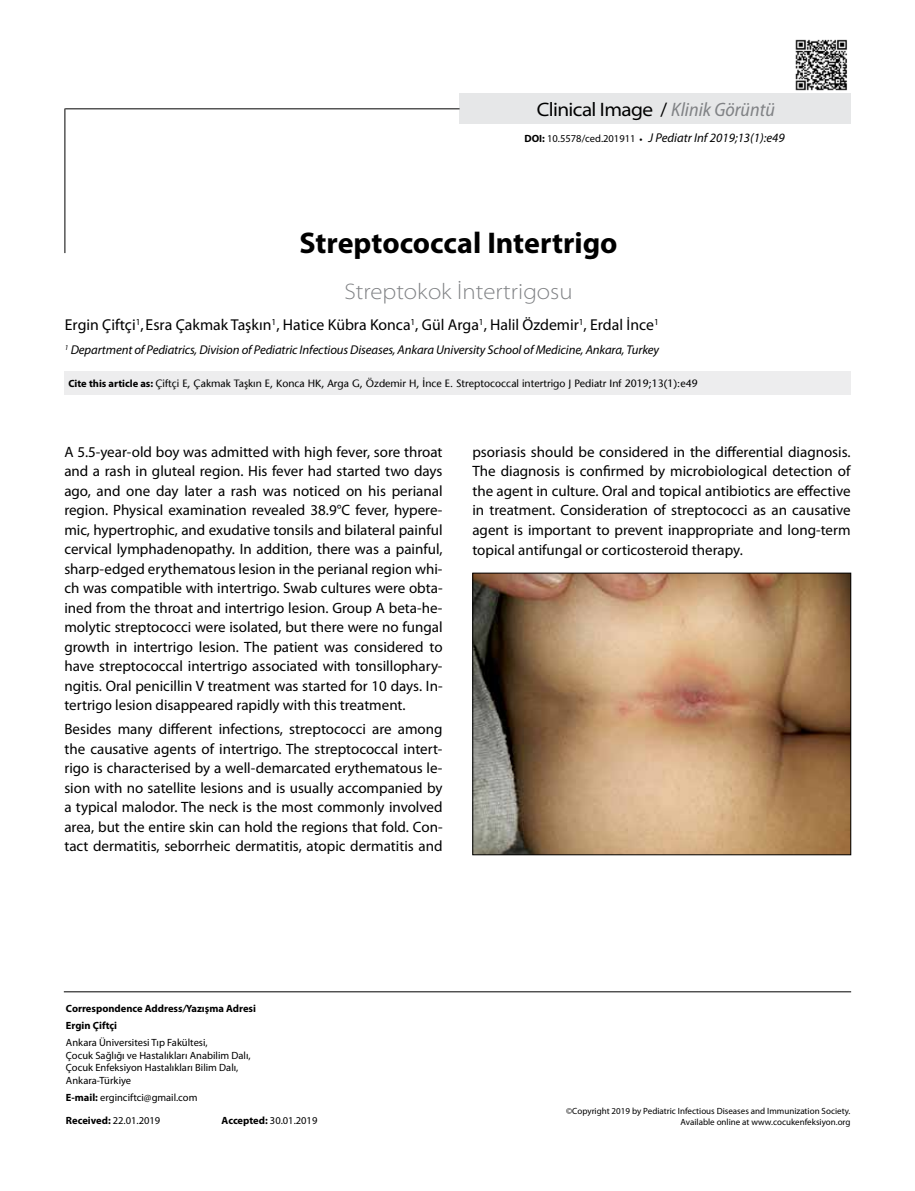
<style>
.page{position:relative;width:915px;height:1191px;background:#fff}
.page>*{position:absolute;margin:0;border:0;box-sizing:border-box;transform-origin:0 0}
.t1{font:700 30px "Myriad Pro";color:#000}
.t2{font:300 semi-expanded 22.5px "Myriad Pro";color:#808285}
.t3{font:semi-expanded 19.5px "Myriad Pro";letter-spacing:-.03em;color:#000}
.t4{font:15.75px "Myriad Pro";color:#000}
.t5{font:15px/19.5px "Myriad Pro";color:#000;text-align:justify}
.t6{font:italic 12.75px "Myriad Pro";letter-spacing:-.01em;color:#000}
.t7{font:10.5px/12.6px "Myriad Pro";color:#000}
.t8{font:500 10.5px "Stone Sans Std";color:#000}
.t9{font:700 10.5px/16.8px "Myriad Pro";color:#000}
.t10{font:9px/10.8px "Myriad Pro";color:#000;text-align:right}
.s1{font-stretch:normal}
.s2{font-style:italic;font-stretch:semi-condensed;color:#808285}
.s3{font-weight:700;font-style:normal;font-size:10.5px}
.s4{font-style:normal;font-size:10.5px}
.s5{font-weight:700;font-style:normal;font-size:9px}
.s6{font-family:"Myriad Pro";font-weight:700}
.s7{font-style:italic}
.s8{font-weight:700}
</style>
<div class="page">
<img style="left:795px;top:39px;width:52px;height:52px">
<hr style="left:64px;top:991px;width:786px;height:1px;background:#000">
<div style="left:459px;top:94px;width:391px;height:30px;background:#e6e7e8"></div>
<hr style="left:64px;top:108px;width:1px;height:145px;background:#000">
<hr style="left:65px;top:108px;width:394px;height:1px;background:#000">
<img style="left:474px;top:575px;width:374px;height:278px">
<div style="left:472px;top:573px;width:378px;height:282px;border:1px solid #000"></div>
<div style="left:64px;top:371px;width:786px;height:24px;background:#ededee"></div>
<h3 class="t3" style="left:536px;top:99px;width:239px">Clinical Image <span class="s1">/</span> <span class="s2">Klinik Görüntü</span></h3>
<p class="t6" style="left:524px;top:131px;width:262px"><span class="s3">DOI:</span> <span class="s4">10.5578/ced.201911</span> <span class="s5">•</span> J Pediatr Inf 2019;13(1):e49</p>
<h1 class="t1" style="left:299px;top:226px;width:319px">Streptococcal Intertrigo</h1>
<h2 class="t2" style="left:344px;top:278px;width:229px">Streptokok İntertrigosu</h2>
<p class="t4" style="left:65px;top:316px;width:595px">Ergin Çiftçi<sup>1</sup>, Esra Çakmak Taşkın<sup>1</sup>, Hatice Kübra Konca<sup>1</sup>, Gül Arga<sup>1</sup>, Halil Özdemir<sup>1</sup>, Erdal İnce<sup>1</sup></p>
<p class="t6" style="left:65px;top:343px;width:595px"><sup>1</sup> Department of Pediatrics, Division of Pediatric Infectious Diseases, Ankara University School of Medicine, Ankara, Turkey</p>
<p class="t8" style="left:68px;top:377px;width:630px"><span class="s6">Cite this article as:</span> Çiftçi E, Çakmak Taşkın E, Konca HK, Arga G, Özdemir H, İnce E. Streptococcal intertrigo J Pediatr Inf 2019;13(1):e49</p>
<p class="t5" style="left:64px;top:442px;width:379px">A 5.5-year-old boy was admitted with high fever, sore throat and a rash in gluteal region. His fever had started two days ago, and one day later a rash was noticed on his perianal region. Physical examination revealed 38.9°C fever, hypere&shy;mic, hypertrophic, and exudative tonsils and bilateral painful cervical lymphadenopathy. In addition, there was a painful, sharp-edged erythematous lesion in the perianal region whi&shy;ch was compatible with intertrigo. Swab cultures were obta&shy;ined from the throat and intertrigo lesion. Group A beta-he&shy;molytic streptococci were isolated, but there were no fungal growth in intertrigo lesion. The patient was considered to have streptococcal intertrigo associated with tonsillophary&shy;ngitis. Oral penicillin V treatment was started for 10 days. In&shy;tertrigo lesion disappeared rapidly with this treatment.</p>
<p class="t5" style="left:64px;top:719px;width:379px">Besides many different infections, streptococci are among the causative agents of intertrigo. The streptococcal intert&shy;rigo is characterised by a well-demarcated erythematous le&shy;sion with no satellite lesions and is usually accompanied by a typical malodor. The neck is the most commonly involved area, but the entire skin can hold the regions that fold. Con&shy;tact dermatitis, seborrheic dermatitis, atopic dermatitis and</p>
<p class="t5" style="left:472px;top:442px;width:379px">psoriasis should be considered in the differential diagnosis.<br>The diagnosis is confirmed by microbiological detection of the agent in culture. Oral and topical antibiotics are effective in treatment. Consideration of streptococci as an causative agent is important to prevent inappropriate and long-term topical antifungal or corticosteroid therapy.</p>
<p class="t9" style="left:66px;top:1000px;width:191px">Correspondence Address<span class="s7">/</span>Yazışma Adresi<br>Ergin Çiftçi</p>
<p class="t7" style="left:66px;top:1036px;width:186px">Ankara Üniversitesi Tıp Fakültesi,<br>Çocuk Sağlığı ve Hastalıkları Anabilim Dalı, Çocuk Enfeksiyon Hastalıkları Bilim Dalı, Ankara-Türkiye</p>
<p class="t7" style="left:66px;top:1091px;width:133px"><span class="s8">E-mail:</span> erginciftci@gmail.com</p>
<p class="t7" style="left:66px;top:1114px;width:96px"><span class="s8">Received:</span> 22.01.2019</p>
<p class="t7" style="left:221px;top:1114px;width:97px"><span class="s8">Accepted:</span> 30.01.2019</p>
<p class="t10" style="left:566px;top:1106px;width:286px">©Copyright 2019 by Pediatric Infectious Diseases and Immunization Society.<br>Available online at www.cocukenfeksiyon.org</p>
</div>
